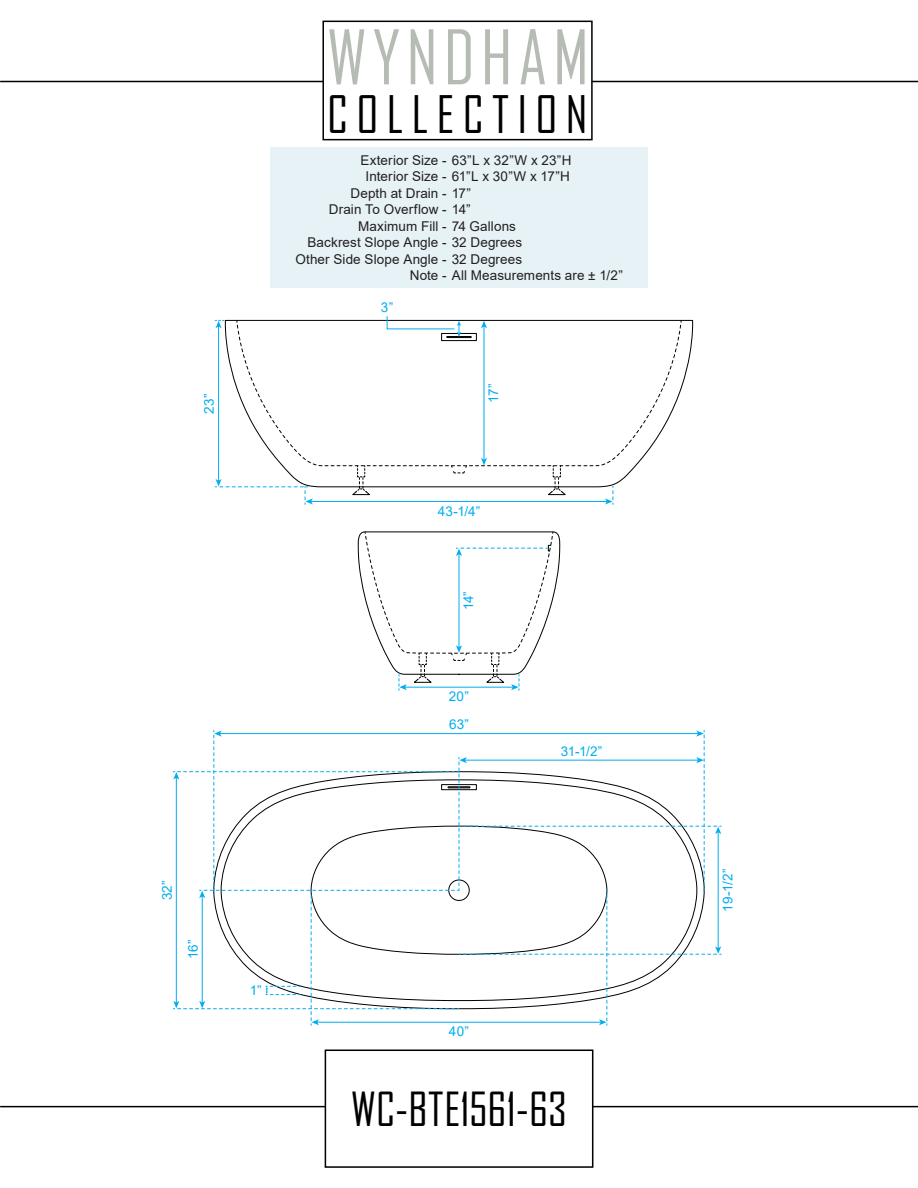
<style>
.page{position:relative;width:918px;height:1188px;background:#fff}
.page>*{position:absolute;margin:0;border:0;box-sizing:border-box;transform-origin:0 0}
.t1{font:72px "Agency FB";letter-spacing:.08em;color:#b6bcb4}
.t2{font:49.5px "Agency FB";letter-spacing:.17em;color:#000}
.t3{font:45px "Agency FB";color:#000}
.t4{font:13.5px "Arial";letter-spacing:.01em;color:#231f20}
.t5{font:13.5px "Arial";color:#00aeef}
</style>
<div class="page">
<div style="left:270px;top:147px;width:378px;height:140px;background:#e7f2f7"></div>
<hr style="left:593px;top:1106px;width:325px;height:1px;background:#000">
<hr style="left:0;top:1106px;width:326px;height:1px;background:#000">
<hr style="left:592px;top:81px;width:326px;height:1px;background:#000">
<hr style="left:0;top:81px;width:323px;height:1px;background:#000">
<div style="left:325px;top:1050px;width:268px;height:118px;border:2px solid #000"></div>
<div style="left:322px;top:21px;width:271px;height:119px;border:2px solid #000"></div>
<svg style="left:225px;top:287px;width:468px;height:201px"></svg>
<svg style="left:236px;top:323px;width:445px;height:143px"></svg>
<svg style="left:351px;top:466px;width:21px;height:29px"></svg>
<svg style="left:546px;top:466px;width:21px;height:29px"></svg>
<svg style="left:451px;top:465px;width:16px;height:9px"></svg>
<div style="left:446px;top:336px;width:26px;height:2px;border:1px solid #000"></div>
<div style="left:441px;top:333px;width:36px;height:8px;border:1px solid #000"></div>
<svg style="left:173px;top:730px;width:548px;height:295px"></svg>
<svg style="left:357px;top:531px;width:204px;height:159px"></svg>
<hr style="left:218px;top:326px;width:1px;height:155px;background:#00aeef">
<svg style="left:215px;top:320px;width:9px;height:8px"></svg>
<hr style="left:484px;top:326px;width:1px;height:134px;background:#00aeef">
<svg style="left:481px;top:321px;width:6px;height:7px"></svg>
<svg style="left:481px;top:458px;width:6px;height:7px"></svg>
<hr style="left:311px;top:501px;width:296px;height:1px;background:#00aeef">
<svg style="left:215px;top:479px;width:98px;height:26px"></svg>
<svg style="left:605px;top:486px;width:9px;height:19px"></svg>
<svg style="left:386px;top:316px;width:75px;height:21px"></svg>
<h1 class="t1" style="left:327px;top:13px;width:263px">WYNDHAM</h1>
<h2 class="t2" style="left:327px;top:84px;width:262px">COLLECTION</h2>
<p class="t4" style="left:360px;top:151px;width:213px">Exterior Size - 63”L x 32”W x 23”H</p>
<p class="t4" style="left:366px;top:167px;width:206px">Interior Size - 61”L x 30”W x 17”H</p>
<p class="t4" style="left:351px;top:184px;width:122px">Depth at Drain - 17”</p>
<p class="t4" style="left:329px;top:200px;width:143px">Drain To Overflow - 14”</p>
<p class="t4" style="left:358px;top:217px;width:159px">Maximum Fill - 74 Gallons</p>
<p class="t4" style="left:308px;top:233px;width:216px">Backrest Slope Angle - 32 Degrees</p>
<p class="t4" style="left:295px;top:250px;width:228px">Other Side Slope Angle - 32 Degrees</p>
<p class="t4" style="left:410px;top:266px;width:215px">Note - All Measurements are ± 1/2”</p>
<p class="t5" style="left:200px;top:414px;width:21px;rotate:-90deg">23”</p>
<p class="t5" style="left:381px;top:298px;width:14px">3”</p>
<p class="t5" style="left:484px;top:403px;width:21px;rotate:-90deg">17”</p>
<p class="t5" style="left:438px;top:502px;width:44px">43-1/4”</p>
<p class="t5" style="left:459px;top:610px;width:21px;rotate:-90deg">14”</p>
<p class="t5" style="left:449px;top:687px;width:21px">20”</p>
<p class="t5" style="left:449px;top:715px;width:21px">63”</p>
<p class="t5" style="left:561px;top:742px;width:43px">31-1/2”</p>
<p class="t5" style="left:158px;top:900px;width:21px;rotate:-90deg">32”</p>
<p class="t5" style="left:718px;top:912px;width:44px;rotate:-90deg">19-1/2”</p>
<p class="t5" style="left:184px;top:959px;width:21px;rotate:-90deg">16”</p>
<p class="t5" style="left:250px;top:981px;width:13px">1”</p>
<p class="t5" style="left:449px;top:1022px;width:22px">40”</p>
<h3 class="t3" style="left:351px;top:1082px;width:217px">WC-BTE1561-63</h3>
</div>
